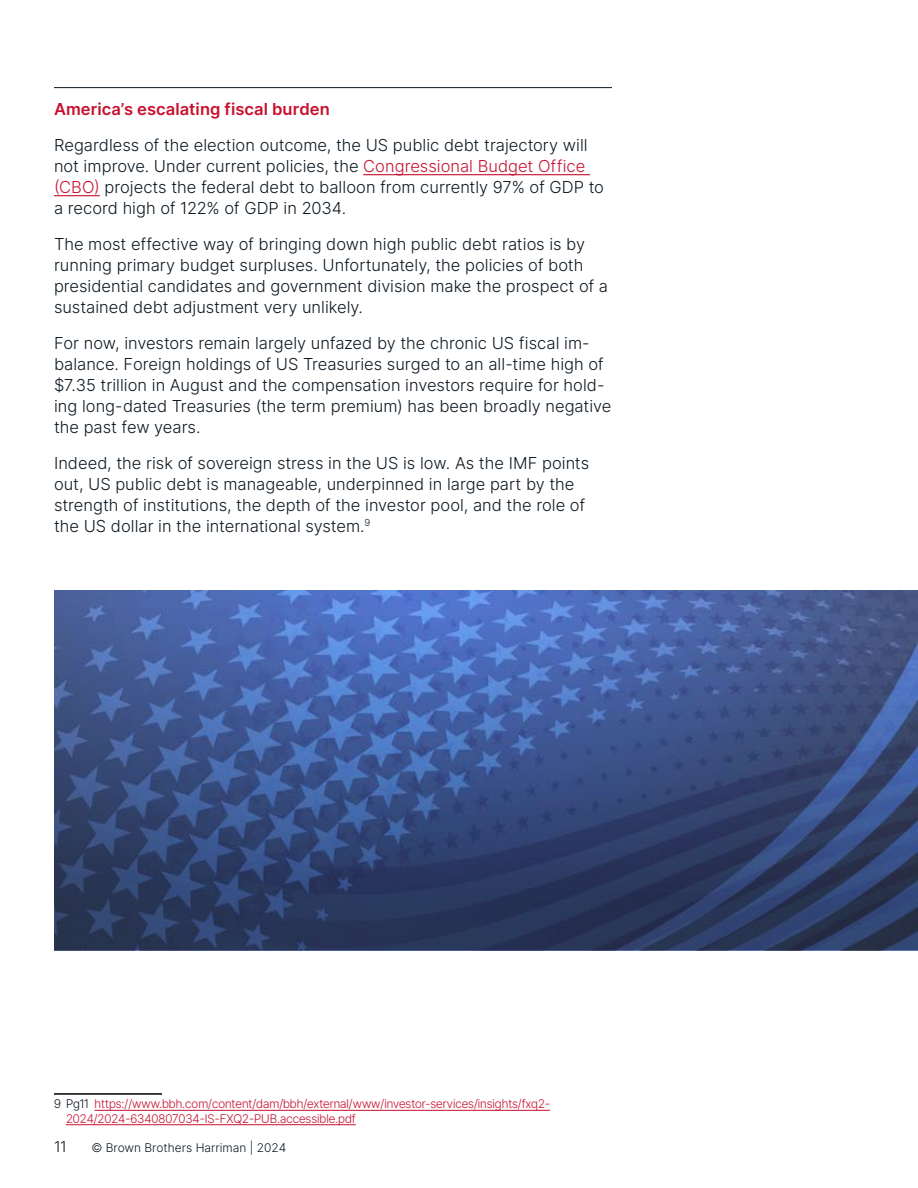
<style>
.page{position:relative;width:918px;height:1188px;background:#fff}
.page>*{position:absolute;margin:0;border:0;box-sizing:border-box;transform-origin:0 0}
.Body{font:300 16.5px/21px "Inter";color:#0d1821}
.SUB_1-Rule_Above{font:16.5px "Inter";letter-spacing:.005em;color:#c8102e}
.t1{font:300 15px "Inter";color:#0d1821}
.Disclosures{font:300 12px/14.4px "Inter Tight";color:#c8102e}
.t2{font:300 12px "Inter";color:#0d1821}
.s1{color:#c8102e}
.s2{color:#0d1821}
</style>
<div class="page">
<hr style="left:54px;top:87px;width:558px;height:1px;background:#0d1821">
<hr style="left:363px;top:174px;width:227px;height:1px;background:#c8102e">
<hr style="left:54px;top:195px;width:46px;height:1px;background:#c8102e">
<hr style="left:54px;top:1093px;width:108px;height:2px;background:#000">
<hr style="left:95px;top:1110px;width:455px;height:1px;background:#c8102e">
<hr style="left:66px;top:1124px;width:290px;height:1px;background:#c8102e">
<svg style="left:54px;top:590px;width:864px;height:360px;background:#3b5186"></svg>
<p class="SUB_1-Rule_Above" style="left:54px;top:97px;width:277px">America’s escalating fiscal burden</p>
<p class="Body" style="left:54px;top:134px;width:551px">Regardless of the election outcome, the US public debt trajectory will not improve. Under current policies, the <span class="s1">Congressional Budget Office (CBO)</span> projects the federal debt to balloon from currently 97% of GDP to a record high of 122% of GDP in 2034.</p>
<p class="Body" style="left:54px;top:233px;width:556px">The most effective way of bringing down high public debt ratios is by running primary budget surpluses. Unfortunately, the policies of both presidential candidates and government division make the prospect of a sustained debt adjustment very unlikely.</p>
<p class="Body" style="left:54px;top:332px;width:559px">For now, investors remain largely unfazed by the chronic US fiscal im&shy;balance. Foreign holdings of US Treasuries surged to an all-time high of $7.35 trillion in August and the compensation investors require for hold&shy;ing long-dated Treasuries (the term premium) has been broadly negative the past few years.</p>
<p class="Body" style="left:54px;top:452px;width:537px">Indeed, the risk of sovereign stress in the US is low. As the IMF points out, US public debt is manageable, underpinned in large part by the strength of institutions, the depth of the investor pool, and the role of the US dollar in the international system.<sup>9</sup></p>
<p class="Disclosures" style="left:66px;top:1097px;width:486px;text-indent:-12px"><span class="s2">9 Pg11</span> https://www.bbh.com/content/dam/bbh/external/www/investor-services/insights/fxq2-<br>2024/2024-6340807034-IS-FXQ2-PUB.accessible.pdf</p>
<p class="t1" style="left:54px;top:1136px;width:14px">11</p>
<p class="t2" style="left:92px;top:1139px;width:196px">© Brown Brothers Harriman | 2024</p>
</div>
